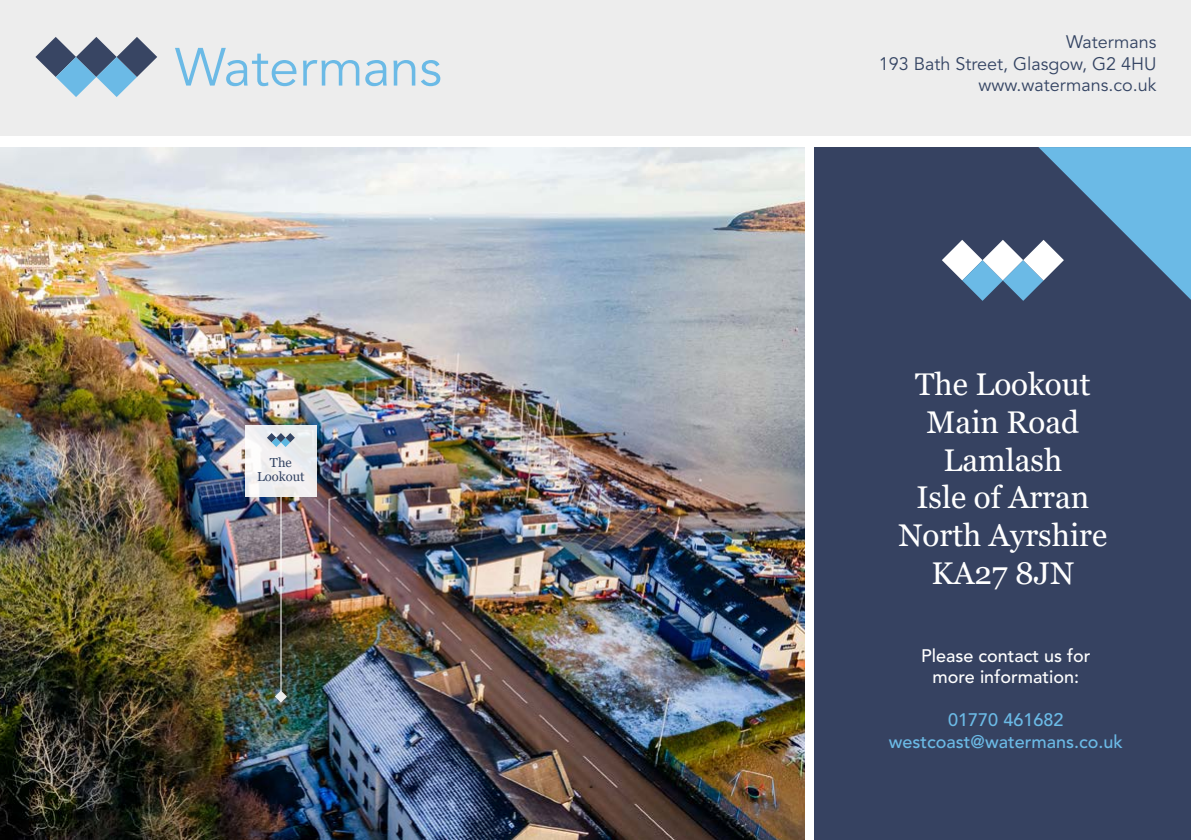
<style>
.page{position:relative;width:1191px;height:840px;background:#fff}
.page>*{position:absolute;margin:0;border:0;box-sizing:border-box;transform-origin:0 0}
.t1{font:31.4px/37.6px "Georgia";color:#fff;text-align:center}
.t2{font:18px/21.6px "Avenir LT Std";color:#344463;text-align:right}
.t3{font:500 18px/21.6px "Avenir LT Std";color:#6bbae6;text-align:center}
.t4{font:500 18px/21.6px "Avenir LT Std";color:#fff;text-align:center}
.t5{font:13px/14.2px "Georgia";color:#344463;text-align:center}
</style>
<div class="page">
<div style="left:0;top:0;width:1191px;height:136px;background:#ededed"></div>
<div style="left:814px;top:147px;width:377px;height:692px;background:#364261"></div>
<svg style="left:35px;top:37px;width:122px;height:60px"></svg>
<svg style="left:175px;top:48px;width:121px;height:38px"></svg>
<svg style="left:303px;top:60px;width:56px;height:25px"></svg>
<svg style="left:365px;top:60px;width:22px;height:26px"></svg>
<svg style="left:393px;top:60px;width:22px;height:25px"></svg>
<svg style="left:421px;top:60px;width:19px;height:26px"></svg>
<svg style="left:942px;top:147px;width:249px;height:154px"></svg>
<img style="left:0;top:147px;width:804px;height:692px">
<svg style="left:275px;top:690px;width:12px;height:12px"></svg>
<div style="left:245px;top:425px;width:71px;height:71px;background:linear-gradient(to right,#f6f4f5,#e9eaec)"></div>
<hr style="left:280px;top:481px;width:1px;height:210px;background:#fff">
<svg style="left:267px;top:433px;width:28px;height:14px"></svg>
<p class="t5" style="left:257px;top:455px;width:49px">The<br>Lookout</p>
<p class="t2" style="left:878px;top:31px;width:279px">Watermans<br>193 Bath Street, Glasgow, G2 4HU www.watermans.co.uk</p>
<p class="t1" style="left:898px;top:366px;width:210px">The Lookout<br>Main Road<br>Lamlash<br>Isle of Arran<br>North Ayrshire<br>KA27 8JN</p>
<p class="t4" style="left:921px;top:644px;width:171px">Please contact us for more information:</p>
<p class="t3" style="left:889px;top:709px;width:235px">01770 461682 westcoast@watermans.co.uk</p>
</div>
